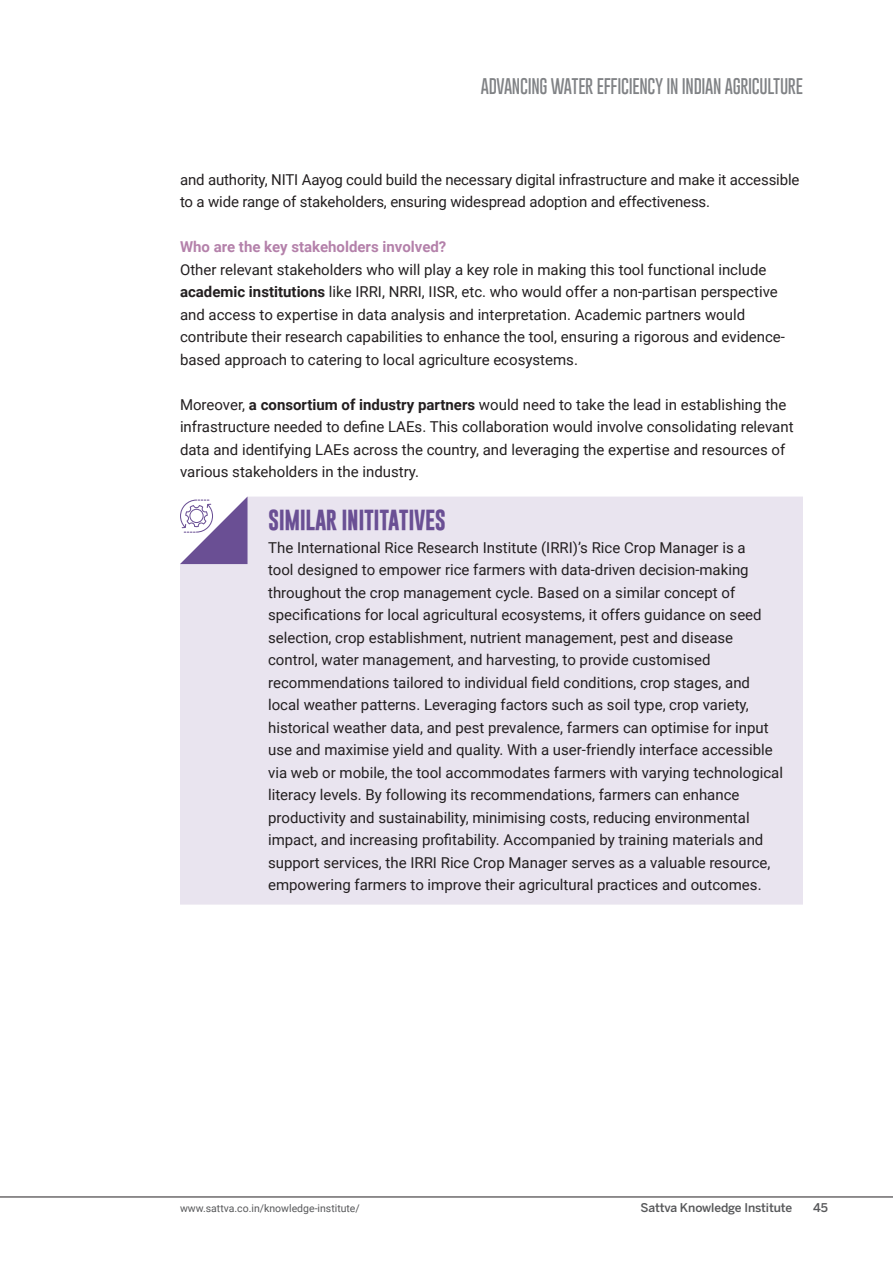
<style>
.page{position:relative;width:893px;height:1263px;background:#fff}
.page>*{position:absolute;margin:0;border:0;box-sizing:border-box;transform-origin:0 0}
.t1{font:700 21px "Gobold";letter-spacing:-.02em;color:#6a4f94}
.t2{font:100 16.5px "Gobold";letter-spacing:-.02em;color:#808285}
.Body_Text{font:15px/22.5px "Roboto";color:#231f20}
.Mauve_heading{font:700 15px "Roboto";color:#b481aa}
.t3{font:500 12px "Benton Sans";letter-spacing:-.01em;color:#57585a}
.t4{font:10.5px "Roboto";color:#57585a}
.s1{font-weight:700}
</style>
<div class="page">
<hr style="left:0;top:1197px;width:893px;height:1px;background:#231f20">
<div style="left:180px;top:497px;width:623px;height:408px;background:#e9e4ef"></div>
<svg style="left:180px;top:497px;width:68px;height:67px"></svg>
<p class="t2" style="left:481px;top:76px;width:324px">ADVANCING WATER EFFICIENCY IN INDIAN AGRICULTURE</p>
<p class="Body_Text" style="left:180px;top:167px;width:621px">and authority, NITI Aayog could build the necessary digital infrastructure and make it accessible to a wide range of stakeholders, ensuring widespread adoption and effectiveness.</p>
<p class="Mauve_heading" style="left:180px;top:236px;width:268px">Who are the key stakeholders involved?</p>
<p class="Body_Text" style="left:180px;top:257px;width:606px">Other relevant stakeholders who will play a key role in making this tool functional include <span class="s1">academic institutions</span> like IRRI, NRRI, IISR, etc. who would offer a non-partisan perspective and access to expertise in data analysis and interpretation. Academic partners would contribute their research capabilities to enhance the tool, ensuring a rigorous and evidence&shy;based approach to catering to local agriculture ecosystems.</p>
<p class="Body_Text" style="left:180px;top:392px;width:615px">Moreover, <span class="s1">a consortium of industry partners</span> would need to take the lead in establishing the infrastructure needed to define LAEs. This collaboration would involve consolidating relevant data and identifying LAEs across the country, and leveraging the expertise and resources of various stakeholders in the industry.</p>
<p class="t1" style="left:268px;top:507px;width:179px">SIMILAR INITITATIVES</p>
<p class="Body_Text" style="left:268px;top:536px;width:516px">The International Rice Research Institute (IRRI)’s Rice Crop Manager is a<br>tool designed to empower rice farmers with data-driven decision-making throughout the crop management cycle. Based on a similar concept of specifications for local agricultural ecosystems, it offers guidance on seed selection, crop establishment, nutrient management, pest and disease control, water management, and harvesting, to provide customised recommendations tailored to individual field conditions, crop stages, and local weather patterns. Leveraging factors such as soil type, crop variety, historical weather data, and pest prevalence, farmers can optimise for input use and maximise yield and quality. With a user-friendly interface accessible via web or mobile, the tool accommodates farmers with varying technological literacy levels. By following its recommendations, farmers can enhance productivity and sustainability, minimising costs, reducing environmental impact, and increasing profitability. Accompanied by training materials and support services, the IRRI Rice Crop Manager serves as a valuable resource, empowering farmers to improve their agricultural practices and outcomes.</p>
<p class="t4" style="left:180px;top:1201px;width:181px">www.sattva.co.in/knowledge-institute/</p>
<p class="t3" style="left:640px;top:1200px;width:153px">Sattva Knowledge Institute</p>
<p class="t3" style="left:813px;top:1200px;width:16px">45</p>
</div>
